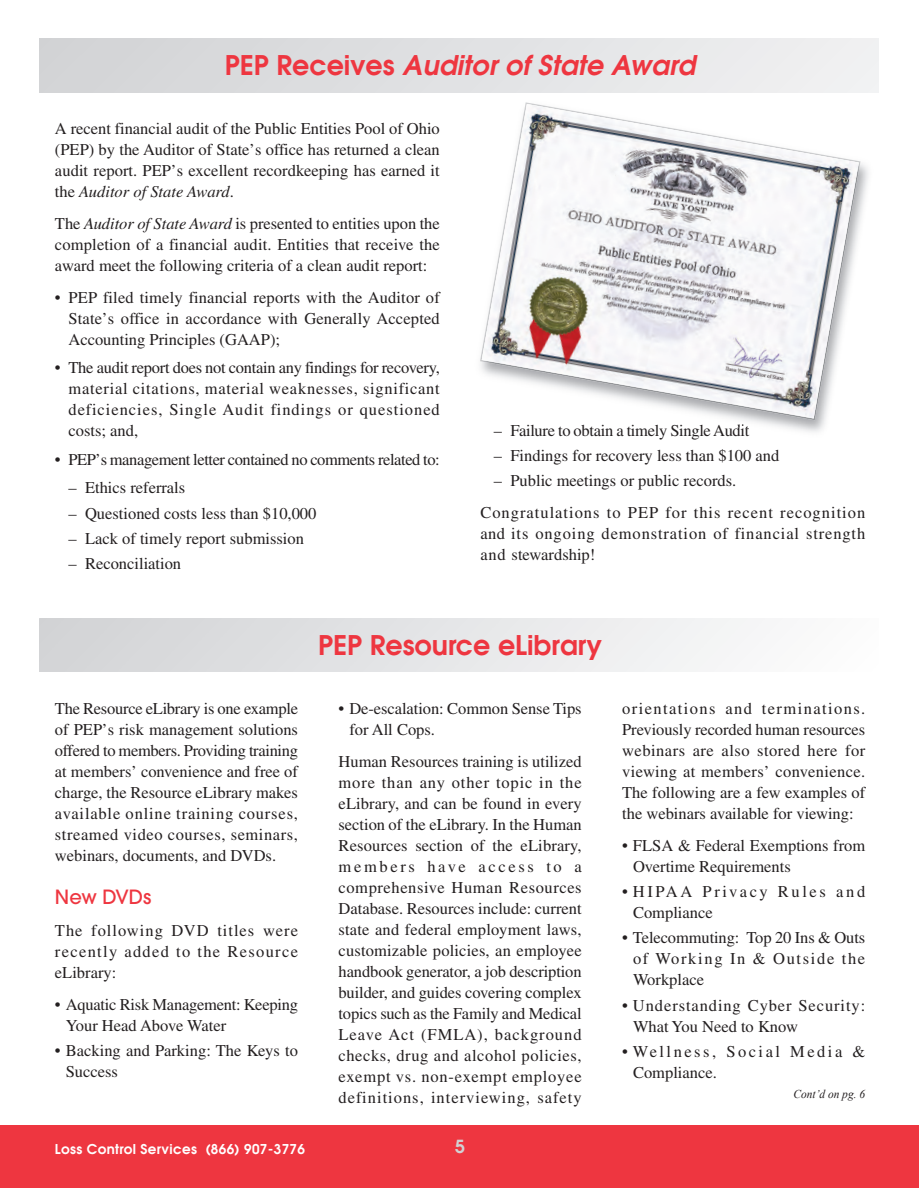
<style>
.page{position:relative;width:919px;height:1188px;background:#fff}
.page>*{position:absolute;margin:0;border:0;box-sizing:border-box;transform-origin:0 0}
.t1{font:italic 600 27px "Avant Garde";letter-spacing:.005em;color:#ee3640}
.t2{font:600 27px "Avant Garde";color:#ee3640}
.t3{font:500 19.5px "Avant Garde";color:#ee3640}
.t4{font:600 18px "Avant Garde";color:#d1d2d4}
.t5{font:16.5px/21px "Times";color:#231f20;text-align:justify}
.t6{font:16.5px/31.8px "Times";letter-spacing:.06em;color:#231f20}
.t7{font:16.5px/21px "Times";letter-spacing:.05em;color:#231f20}
.t8{font:16.5px "Times";letter-spacing:-.025em;color:#231f20}
.t9{font:16.5px/21px "Times";letter-spacing:.055em;color:#231f20}
.t10{font:16.5px "Times";letter-spacing:-.02em;color:#231f20}
.t11{font:16.5px/21px "Times";letter-spacing:.15em;color:#231f20}
.t12{font:16.5px/21px "Times";letter-spacing:.145em;color:#231f20}
.t13{font:600 13.5px "Avant Garde";letter-spacing:.025em;color:#fff}
.t14{font:italic 12px "Times New Roman";color:#231f20;scale:.95 1}
.s1{font-style:normal}
.s2{font-style:italic}
</style>
<div class="page">
<div style="left:1px;top:1125px;width:918px;height:63px;background:#ee3640"></div>
<hr style="left:0;top:1125px;width:1px;height:63px;background:#ee3640">
<div style="left:39px;top:39px;width:839px;height:53px;background:linear-gradient(to right,#d1d3d5,#f1f1f2)"></div>
<img style="left:737px;top:161px;width:132px;height:271px">
<img style="left:480px;top:102px;width:380px;height:318px">
<img style="left:482px;top:104px;width:376px;height:314px">
<h1 class="t1" style="left:225px;top:50px;width:472px"><span class="s1">PEP Receives</span> Auditor of State Award</h1>
<p class="t5" style="left:55px;top:120px;width:386px">A recent financial audit of the Public Entities Pool of Ohio (PEP) by the Auditor of State’s office has returned a clean audit report. PEP’s excellent recordkeeping has earned it the <span class="s2">Auditor of State Award</span>.</p>
<p class="t5" style="left:55px;top:214px;width:386px">The <span class="s2">Auditor of State Award</span> is presented to entities upon the completion of a financial audit. Entities that receive the award meet the following criteria of a clean audit report:</p>
<p class="t5" style="left:68px;top:288px;width:373px;text-indent:-13px">• PEP filed timely financial reports with the Auditor of State’s office in accordance with Generally Accepted Accounting Principles (GAAP);</p>
<p class="t5" style="left:68px;top:359px;width:373px;text-indent:-13px">• The audit report does not contain any findings for recovery, material citations, material weaknesses, significant deficiencies, Single Audit findings or questioned costs; and,</p>
<p class="t8" style="left:55px;top:453px;width:386px">• PEP’s management letter contained no comments related to:</p>
<p class="t5" style="left:68px;top:479px;width:118px">– Ethics referrals</p>
<p class="t5" style="left:68px;top:504px;width:249px">– Questioned costs less than $10,000</p>
<p class="t5" style="left:68px;top:530px;width:237px">– Lack of timely report submission</p>
<p class="t5" style="left:68px;top:555px;width:114px">– Reconciliation</p>
<p class="t10" style="left:494px;top:424px;width:257px">– Failure to obtain a timely Single Audit</p>
<p class="t5" style="left:494px;top:446px;width:287px">– Findings for recovery less than $100 and</p>
<p class="t6" style="left:480px;top:466px;width:386px;text-indent:13px">– Public meetings or public records.<br>Congratulations to PEP for this recent recognition</p>
<p class="t7" style="left:480px;top:525px;width:386px">and its ongoing demonstration of financial strength and stewardship!</p>
<p class="t5" style="left:55px;top:699px;width:245px">The Resource eLibrary is one example of PEP’s risk management solutions offered to members. Providing training at members’ convenience and free of charge, the Resource eLibrary makes available online training courses, streamed video courses, seminars, webinars, documents, and DVDs.</p>
<p class="t3" style="left:55px;top:890px;width:98px">New DVDs</p>
<p class="t5" style="left:55px;top:922px;width:244px">The following DVD titles were recently added to the Resource eLibrary:</p>
<p class="t5" style="left:66px;top:995px;width:234px;text-indent:-11px">• Aquatic Risk Management: Keeping<br>Your Head Above Water</p>
<p class="t5" style="left:66px;top:1042px;width:234px;text-indent:-11px">• Backing and Parking: The Keys to<br>Success</p>
<h1 class="t2" style="left:318px;top:629px;width:286px">PEP Resource eLibrary</h1>
<p class="t5" style="left:349px;top:699px;width:234px;text-indent:-11px">• De-escalation: Common Sense Tips for All Cops.</p>
<p class="t5" style="left:338px;top:752px;width:245px">Human Resources training is utilized more than any other topic in the eLibrary, and can be found in every section of the eLibrary. In the Human Resources section of the eLibrary, members have access to a comprehensive Human Resources Database. Resources include: current state and federal employment laws, customizable policies, an employee handbook generator, a job description builder, and guides covering complex topics such as the Family and Medical Leave Act (FMLA), background checks, drug and alcohol policies, exempt vs. non-exempt employee definitions, interviewing, safety</p>
<p class="t13" style="left:55px;top:1141px;width:252px">Loss Control Services (866) 907-3776</p>
<p class="t4" style="left:455px;top:1136px;width:12px">5</p>
<p class="t5" style="left:622px;top:699px;width:245px">orientations and terminations.<br>Previously recorded human resources webinars are also stored here for viewing at members’ convenience.<br>The following are a few examples of the webinars available for viewing:</p>
<p class="t5" style="left:633px;top:836px;width:234px;text-indent:-11px">• FLSA &amp; Federal Exemptions from<br>Overtime Requirements</p>
<p class="t12" style="left:633px;top:883px;width:234px;text-indent:-11px">• HIPAA Privacy Rules and<br>Compliance</p>
<p class="t5" style="left:633px;top:929px;width:234px;text-indent:-11px">• Telecommuting: Top 20 Ins &amp; Outs of Working In &amp; Outside the Workplace</p>
<p class="t9" style="left:633px;top:996px;width:234px;text-indent:-11px">• Understanding Cyber Security:<br>What You Need to Know</p>
<p class="t11" style="left:633px;top:1043px;width:234px;text-indent:-11px">• Wellness, Social Media &amp;<br>Compliance.</p>
<p class="t14" style="left:793px;top:1087px;width:77px">Cont’d on pg. 6</p>
</div>
